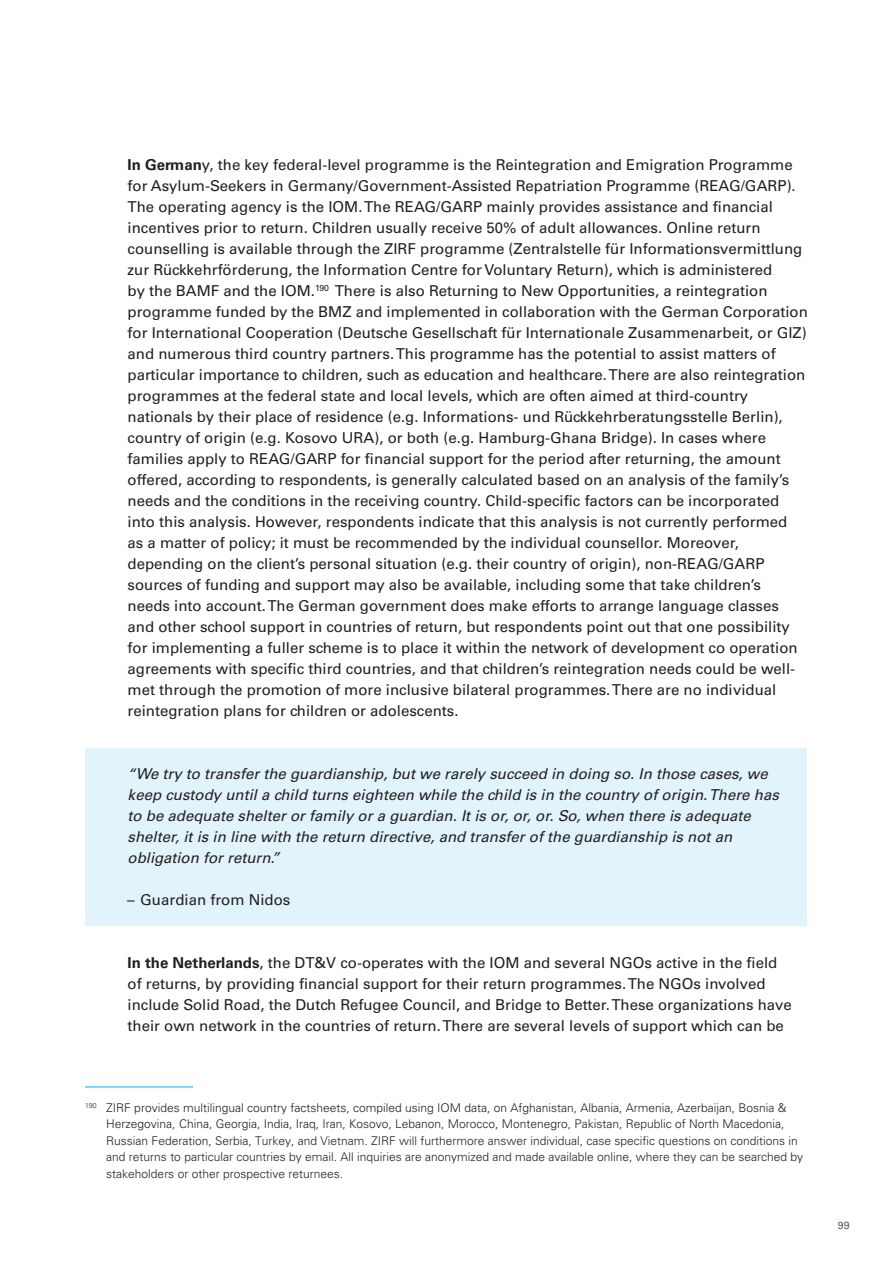
<style>
.page{position:relative;width:893px;height:1263px;background:#fff}
.page>*{position:absolute;margin:0;border:0;box-sizing:border-box;transform-origin:0 0}
.t1{font:15px/21px "Univers LT Std";color:#231f20}
.t2{font:italic 15px/21px "Univers LT Std";color:#231f20}
.t3{font:300 12px/16.5px "Univers LT Std";color:#231f20}
.t4{font:10.5px "Univers LT Std";color:#57585a}
.s1{font-weight:700}
</style>
<div class="page">
<div style="left:85px;top:749px;width:721px;height:177px;background:#e1f4fc"></div>
<hr style="left:85px;top:1086px;width:108px;height:1px;background:#00aeef">
<p class="t1" style="left:128px;top:154px;width:682px"><span class="s1">In German</span>y, the key federal-level programme is the Reintegration and Emigration Programme for Asylum-Seekers in Germany/Government-Assisted Repatriation Programme (REAG/GARP).<br>The operating agency is the IOM. The REAG/GARP mainly provides assistance and financial incentives prior to return. Children usually receive 50% of adult allowances. Online return counselling is available through the ZIRF programme (Zentralstelle für Informationsvermittlung zur Rückkehrförderung, the Information Centre for Voluntary Return), which is administered<br>by the BAMF and the IOM.<sup>190</sup> There is also Returning to New Opportunities, a reintegration programme funded by the BMZ and implemented in collaboration with the German Corporation for International Cooperation (Deutsche Gesellschaft für Internationale Zusammenarbeit, or GIZ) and numerous third country partners. This programme has the potential to assist matters of particular importance to children, such as education and healthcare. There are also reintegration programmes at the federal state and local levels, which are often aimed at third-country nationals by their place of residence (e.g. Informations- und Rückkehrberatungsstelle Berlin), country of origin (e.g. Kosovo URA), or both (e.g. Hamburg-Ghana Bridge). In cases where families apply to REAG/GARP for financial support for the period after returning, the amount offered, according to respondents, is generally calculated based on an analysis of the family’s needs and the conditions in the receiving country. Child-specific factors can be incorporated into this analysis. However, respondents indicate that this analysis is not currently performed<br>as a matter of policy; it must be recommended by the individual counsellor. Moreover, depending on the client’s personal situation (e.g. their country of origin), non-REAG/GARP sources of funding and support may also be available, including some that take children’s<br>needs into account. The German government does make efforts to arrange language classes and other school support in countries of return, but respondents point out that one possibility for implementing a fuller scheme is to place it within the network of development co operation agreements with specific third countries, and that children’s reintegration needs could be well&shy;met through the promotion of more inclusive bilateral programmes. There are no individual reintegration plans for children or adolescents.</p>
<p class="t2" style="left:128px;top:763px;width:653px">“We try to transfer the guardianship, but we rarely succeed in doing so. In those cases, we keep custody until a child turns eighteen while the child is in the country of origin. There has to be adequate shelter or family or a guardian. It is or, or, or. So, when there is adequate shelter, it is in line with the return directive, and transfer of the guardianship is not an obligation for return.”</p>
<p class="t1" style="left:127px;top:889px;width:165px">– Guardian from Nidos</p>
<p class="t1" style="left:128px;top:952px;width:666px"><span class="s1">In the Netherlands</span>, the DT&amp;V co-operates with the IOM and several NGOs active in the field of returns, by providing financial support for their return programmes. The NGOs involved include Solid Road, the Dutch Refugee Council, and Bridge to Better. These organizations have their own network in the countries of return. There are several levels of support which can be</p>
<p class="t3" style="left:106px;top:1099px;width:698px;text-indent:-21px"><sup>190</sup> ZIRF provides multilingual country factsheets, compiled using IOM data, on Afghanistan, Albania, Armenia, Azerbaijan, Bosnia &amp; Herzegovina, China, Georgia, India, Iraq, Iran, Kosovo, Lebanon, Morocco, Montenegro, Pakistan, Republic of North Macedonia, Russian Federation, Serbia, Turkey, and Vietnam. ZIRF will furthermore answer individual, case specific questions on conditions in and returns to particular countries by email. All inquiries are anonymized and made available online, where they can be searched by stakeholders or other prospective returnees.</p>
<p class="t4" style="left:838px;top:1219px;width:13px">99</p>
</div>
